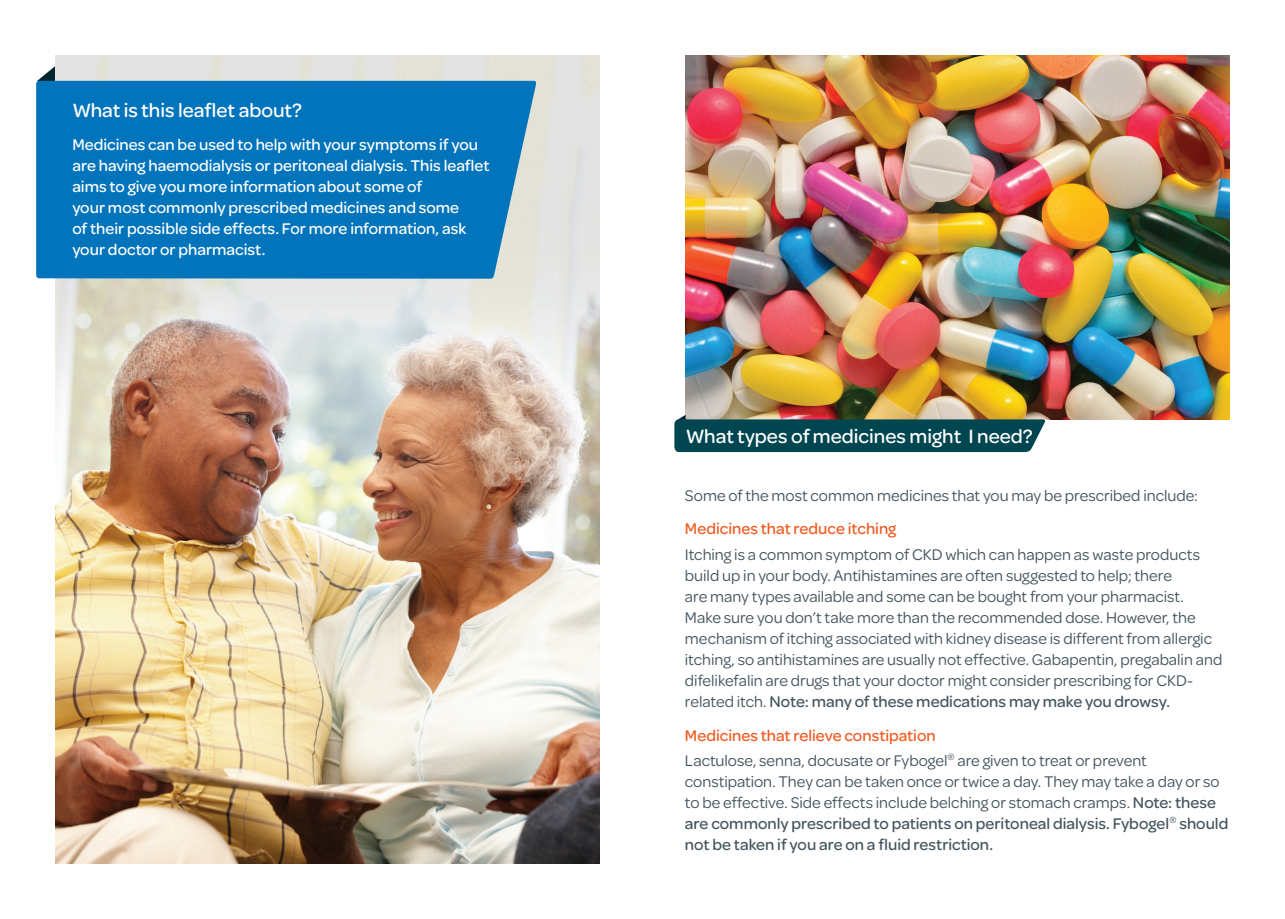
<style>
.page{position:relative;width:1285px;height:919px;background:#fff}
.page>*{position:absolute;margin:0;border:0;box-sizing:border-box;transform-origin:0 0}
.t1{font:500 20.55px "Omnes";color:#fff}
.t2{font:16.5px/21px "Omnes";color:#45555f}
.t3{font:500 16.5px/21px "Omnes";color:#fff}
.t4{font:500 16.5px "Omnes";color:#f25b21}
.s1{font-weight:500}
</style>
<div class="page">
<svg style="left:37px;top:66px;width:18px;height:15px"></svg>
<img style="left:55px;top:55px;width:545px;height:808px">
<img style="left:685px;top:55px;width:544px;height:364px">
<div style="left:36px;top:81px;width:500px;height:198px;background:#0174bc"></div>
<svg style="left:674px;top:415px;width:371px;height:37px;background:#1c5458"></svg>
<p class="t1" style="left:72px;top:96px;width:231px">What is this leaflet about?</p>
<p class="t3" style="left:72px;top:133px;width:418px">Medicines can be used to help with your symptoms if you are having haemodialysis or peritoneal dialysis. This leaflet aims to give you more information about some of<br>your most commonly prescribed medicines and some<br>of their possible side effects. For more information, ask your doctor or pharmacist.</p>
<p class="t1" style="left:685px;top:422px;width:348px">What types of medicines might I need?</p>
<p class="t2" style="left:684px;top:483px;width:514px">Some of the most common medicines that you may be prescribed include:</p>
<p class="t4" style="left:684px;top:517px;width:213px">Medicines that reduce itching</p>
<p class="t2" style="left:684px;top:542px;width:539px">Itching is a common symptom of CKD which can happen as waste products build up in your body. Antihistamines are often suggested to help; there<br>are many types available and some can be bought from your pharmacist.<br>Make sure you don’t take more than the recommended dose. However, the mechanism of itching associated with kidney disease is different from allergic itching, so antihistamines are usually not effective. Gabapentin, pregabalin and difelikefalin are drugs that your doctor might consider prescribing for CKD&shy;related itch. <span class="s1">Note: many of these medications may make you drowsy.</span></p>
<p class="t4" style="left:684px;top:723px;width:252px">Medicines that relieve constipation</p>
<p class="t2" style="left:684px;top:748px;width:545px">Lactulose, senna, docusate or Fybogel<sup>®</sup> are given to treat or prevent constipation. They can be taken once or twice a day. They may take a day or so to be effective. Side effects include belching or stomach cramps. <span class="s1">Note: these are commonly prescribed to patients on peritoneal dialysis. Fybogel</span><sup>®</sup> <span class="s1">should not be taken if you are on a fluid restriction.</span></p>
</div>
